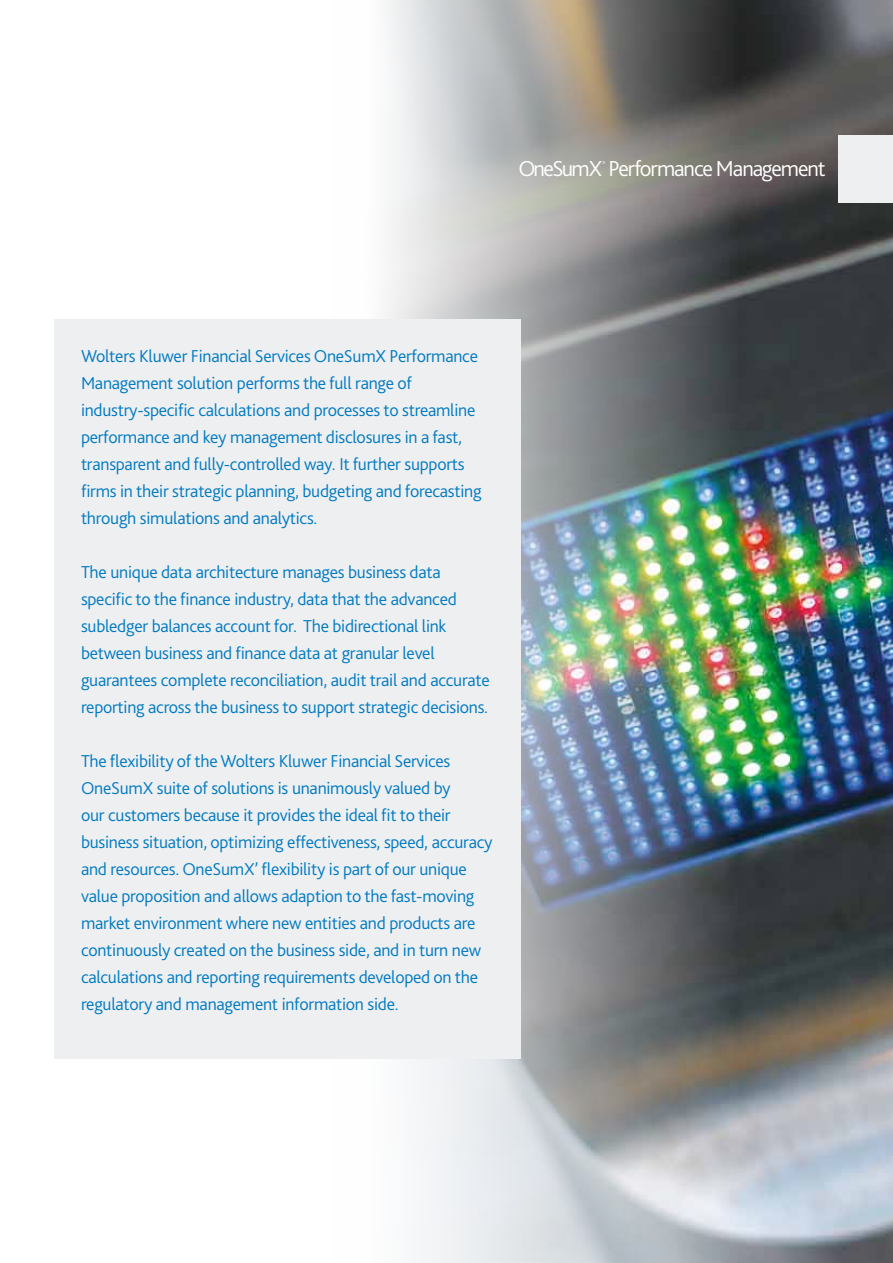
<style>
.page{position:relative;width:893px;height:1263px;background:#fff}
.page>*{position:absolute;margin:0;border:0;box-sizing:border-box;transform-origin:0 0}
.t1{font:300 22.8px "Bliss 2";letter-spacing:-.05em;color:#fff}
.t2{font:300 18px/27px "Bliss 2";letter-spacing:-.015em;color:#007ac2}
.t3{font:300 6px "Bliss 2";color:#fff}
</style>
<div class="page">
<img style="left:386px;top:0;width:507px;height:1263px">
<div style="left:839px;top:135px;width:54px;height:67px;background:#eeeff0"></div>
<div style="left:54px;top:319px;width:467px;height:740px;background:#eeeff0"></div>
<p class="t1" style="left:518px;top:154px;width:309px">OneSumX Performance Management</p>
<p class="t3" style="left:602px;top:159px;width:5px">®</p>
<p class="t2" style="left:81px;top:342px;width:402px">Wolters Kluwer Financial Services OneSumX Performance Management solution performs the full range of industry-specific calculations and processes to streamline performance and key management disclosures in a fast, transparent and fully-controlled way. It further supports firms in their strategic planning, budgeting and forecasting through simulations and analytics.</p>
<p class="t2" style="left:81px;top:558px;width:410px">The unique data architecture manages business data specific to the finance industry, data that the advanced subledger balances account for. The bidirectional link between business and finance data at granular level guarantees complete reconciliation, audit trail and accurate reporting across the business to support strategic decisions.</p>
<p class="t2" style="left:81px;top:747px;width:413px">The flexibility of the Wolters Kluwer Financial Services OneSumX suite of solutions is unanimously valued by<br>our customers because it provides the ideal fit to their business situation, optimizing effectiveness, speed, accuracy and resources. OneSumX’ flexibility is part of our unique value proposition and allows adaption to the fast-moving market environment where new entities and products are continuously created on the business side, and in turn new calculations and reporting requirements developed on the regulatory and management information side.</p>
</div>
